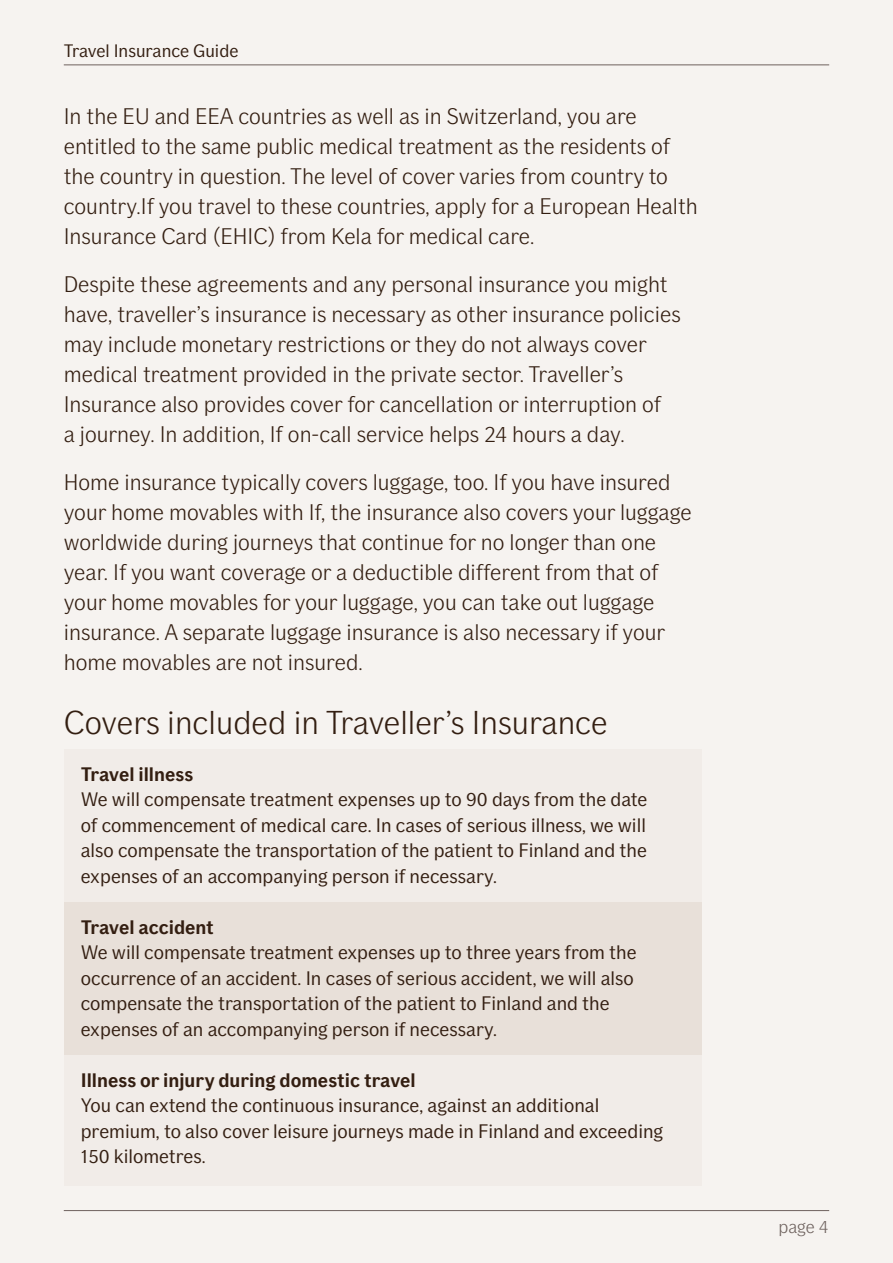
<style>
.page{position:relative;width:893px;height:1263px;background:#f6f3f0}
.page>*{position:absolute;margin:0;border:0;box-sizing:border-box;transform-origin:0 0}
.t1{font:300 33px "If Sans";color:#331e11}
.t2{font:300 22.5px/30px "If Sans";color:#331e11}
.t3{font:19.5px/25.5px "If Sans";color:#331e11}
.t4{font:700 19.5px "If Sans";color:#331e11}
.t5{font:18px "If Sans";color:#331e11}
.t6{font:300 18px "If Sans";color:#6e625e}
</style>
<div class="page">
<hr style="left:64px;top:64px;width:765px;height:1px;background:#6e625e">
<hr style="left:64px;top:1210px;width:765px;height:1px;background:#6e625e">
<div style="left:64px;top:749px;width:638px;height:156px;background:#f1ece8"></div>
<div style="left:64px;top:902px;width:638px;height:156px;background:#e8e0d9"></div>
<div style="left:64px;top:1055px;width:638px;height:130px;background:#f1ece8"></div>
<p class="t5" style="left:64px;top:40px;width:176px">Travel Insurance Guide</p>
<p class="t2" style="left:64px;top:101px;width:635px">In the EU and EEA countries as well as in Switzerland, you are entitled to the same public medical treatment as the residents of the country in question. The level of cover varies from country to country.If you travel to these countries, apply for a European Health Insurance Card (EHIC) from Kela for medical care.</p>
<p class="t2" style="left:64px;top:269px;width:618px">Despite these agreements and any personal insurance you might have, traveller’s insurance is necessary as other insurance policies may include monetary restrictions or they do not always cover medical treatment provided in the private sector. Traveller’s Insurance also provides cover for cancellation or interruption of<br>a journey. In addition, If on-call service helps 24 hours a day.</p>
<p class="t2" style="left:64px;top:467px;width:629px">Home insurance typically covers luggage, too. If you have insured your home movables with If, the insurance also covers your luggage worldwide during journeys that continue for no longer than one year. If you want coverage or a deductible different from that of your home movables for your luggage, you can take out luggage insurance. A separate luggage insurance is also necessary if your home movables are not insured.</p>
<h1 class="t1" style="left:64px;top:704px;width:545px">Covers included in Traveller’s Insurance</h1>
<p class="t4" style="left:81px;top:762px;width:114px">Travel illness</p>
<p class="t3" style="left:81px;top:787px;width:568px;text-align:justify">We will compensate treatment expenses up to 90 days from the date of commencement of medical care. In cases of serious illness, we will also compensate the transportation of the patient to Finland and the expenses of an accompanying person if necessary.</p>
<p class="t4" style="left:81px;top:915px;width:135px">Travel accident</p>
<p class="t3" style="left:81px;top:940px;width:557px">We will compensate treatment expenses up to three years from the occurrence of an accident. In cases of serious accident, we will also compensate the transportation of the patient to Finland and the expenses of an accompanying person if necessary.</p>
<p class="t4" style="left:81px;top:1068px;width:336px">Illness or injury during domestic travel</p>
<p class="t3" style="left:81px;top:1093px;width:584px">You can extend the continuous insurance, against an additional premium, to also cover leisure journeys made in Finland and exceeding<br>150 kilometres.</p>
<p class="t6" style="left:778px;top:1217px;width:52px">page 4</p>
</div>
